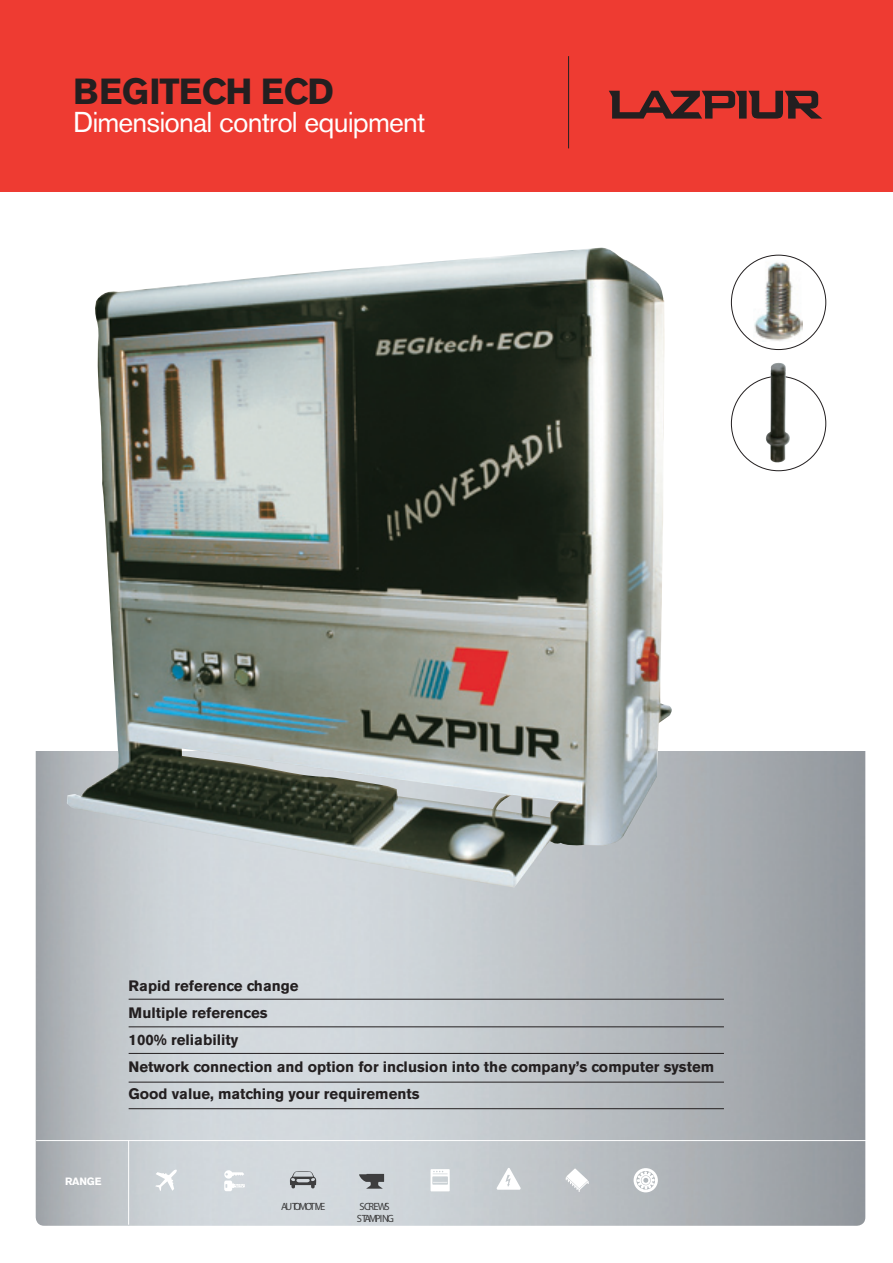
<style>
.page{position:relative;width:893px;height:1263px;background:#fff}
.page>*{position:absolute;margin:0;border:0;box-sizing:border-box;transform-origin:0 0}
.titular{font:700 36px "Akzidenz Grotesk BE";letter-spacing:-.01em;color:#231f20}
.titular-2{font:28.5px "Akzidenz Grotesk BE";letter-spacing:-.03em;color:#fff}
.t1{font:700 15px "Akzidenz Grotesk BE";color:#231f20}
.t2{font:condensed 10.5px "Akzidenz Grotesk BE";letter-spacing:-.195em;color:#3e3e3f}
.titular-3{font:700 10.5px "Akzidenz Grotesk BE";letter-spacing:-.02em;color:#fff}
</style>
<div class="page">
<div style="left:0;top:0;width:893px;height:191px;background:#ee3b32"></div>
<svg style="left:609px;top:91px;width:213px;height:28px"></svg>
<hr style="left:568px;top:56px;width:1px;height:92px;background:#231f20">
<svg style="left:224px;top:1170px;width:21px;height:21px"></svg>
<svg style="left:566px;top:1168px;width:23px;height:24px"></svg>
<svg style="left:155px;top:1169px;width:22px;height:22px"></svg>
<svg style="left:431px;top:1169px;width:19px;height:22px"></svg>
<svg style="left:634px;top:1168px;width:24px;height:24px"></svg>
<svg style="left:497px;top:1168px;width:24px;height:22px"></svg>
<svg style="left:359px;top:1174px;width:25px;height:15px"></svg>
<svg style="left:290px;top:1171px;width:26px;height:17px"></svg>
<img style="left:67px;top:248px;width:608px;height:639px">
<img style="left:753px;top:260px;width:50px;height:81px">
<hr style="left:129px;top:999px;width:595px;height:1px;background:#231f20">
<hr style="left:129px;top:1026px;width:595px;height:1px;background:#231f20">
<hr style="left:129px;top:1053px;width:595px;height:1px;background:#231f20">
<hr style="left:129px;top:1082px;width:595px;height:1px;background:#231f20">
<hr style="left:129px;top:1108px;width:595px;height:1px;background:#231f20">
<p class="titular" style="left:73px;top:70px;width:262px">BEGITECH ECD</p>
<p class="titular-2" style="left:73px;top:105px;width:354px">Dimensional control equipment</p>
<p class="t1" style="left:129px;top:977px;width:171px">Rapid reference change</p>
<p class="t1" style="left:129px;top:1004px;width:141px">Multiple references</p>
<p class="t1" style="left:129px;top:1031px;width:111px">100% reliability</p>
<p class="t1" style="left:129px;top:1058px;width:587px">Network connection and option for inclusion into the company’s computer system</p>
<p class="t1" style="left:129px;top:1085px;width:292px">Good value, matching your requirements</p>
<p class="titular-3" style="left:65px;top:1175px;width:38px">RANGE</p>
<p class="t2" style="left:281px;top:1201px;width:46px">AU TOMOT IVE</p>
<p class="t2" style="left:360px;top:1202px;width:32px">SCREWS</p>
<p class="t2" style="left:357px;top:1214px;width:39px">S TAMPI NG</p>
</div>
